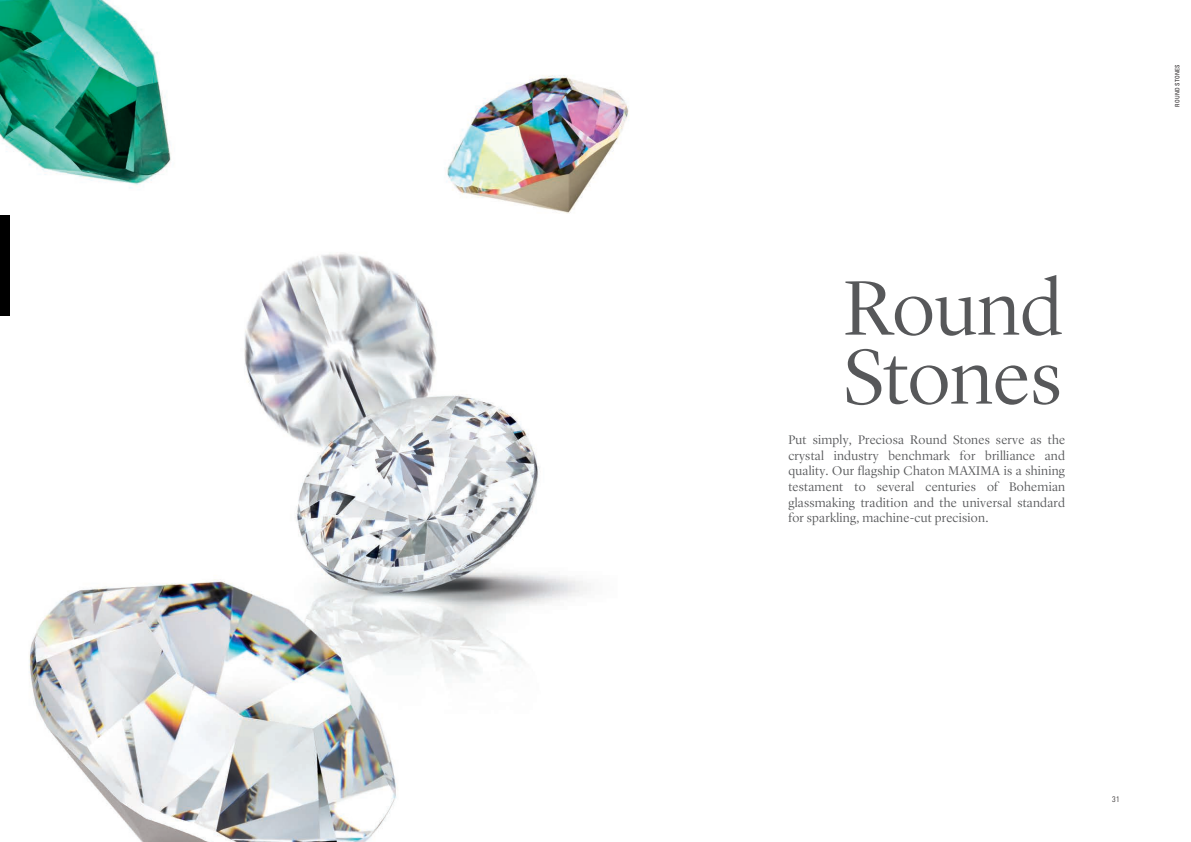
<style>
.page{position:relative;width:1191px;height:842px;background:#fff}
.page>*{position:absolute;margin:0;border:0;box-sizing:border-box;transform-origin:0 0}
.t1{font:300 80px "Lyon Display";color:#57585a}
.t2{font:300 13px/15.6px "Lyon Display";letter-spacing:.02em;color:#57585a;text-align:justify}
.t3{font:8px "Univers LTCYR 47 Light Cond";color:#231f20}
.t4{font:condensed 6px "Univers LTCYR 57";letter-spacing:.035em;color:#231f20}
</style>
<div class="page">
<img style="left:0;top:0;width:629px;height:842px">
<div style="left:0;top:215px;width:10px;height:101px;background:#000"></div>
<p class="t1" style="left:843px;top:250px;width:220px">Round</p>
<p class="t1" style="left:843px;top:319px;width:220px">Stones</p>
<p class="t2" style="left:788px;top:431px;width:278px">Put simply, Preciosa Round Stones serve as the crystal industry benchmark for brilliance and quality. Our flagship Chaton MAXIMA is a shining testament to several centuries of Bohemian glassmaking tradition and the universal standard for sparkling, machine-cut precision.</p>
<p class="t4" style="left:1173px;top:107px;width:44px;rotate:-90deg">ROUND STONES</p>
<p class="t3" style="left:1112px;top:794px;width:9px">31</p>
</div>
